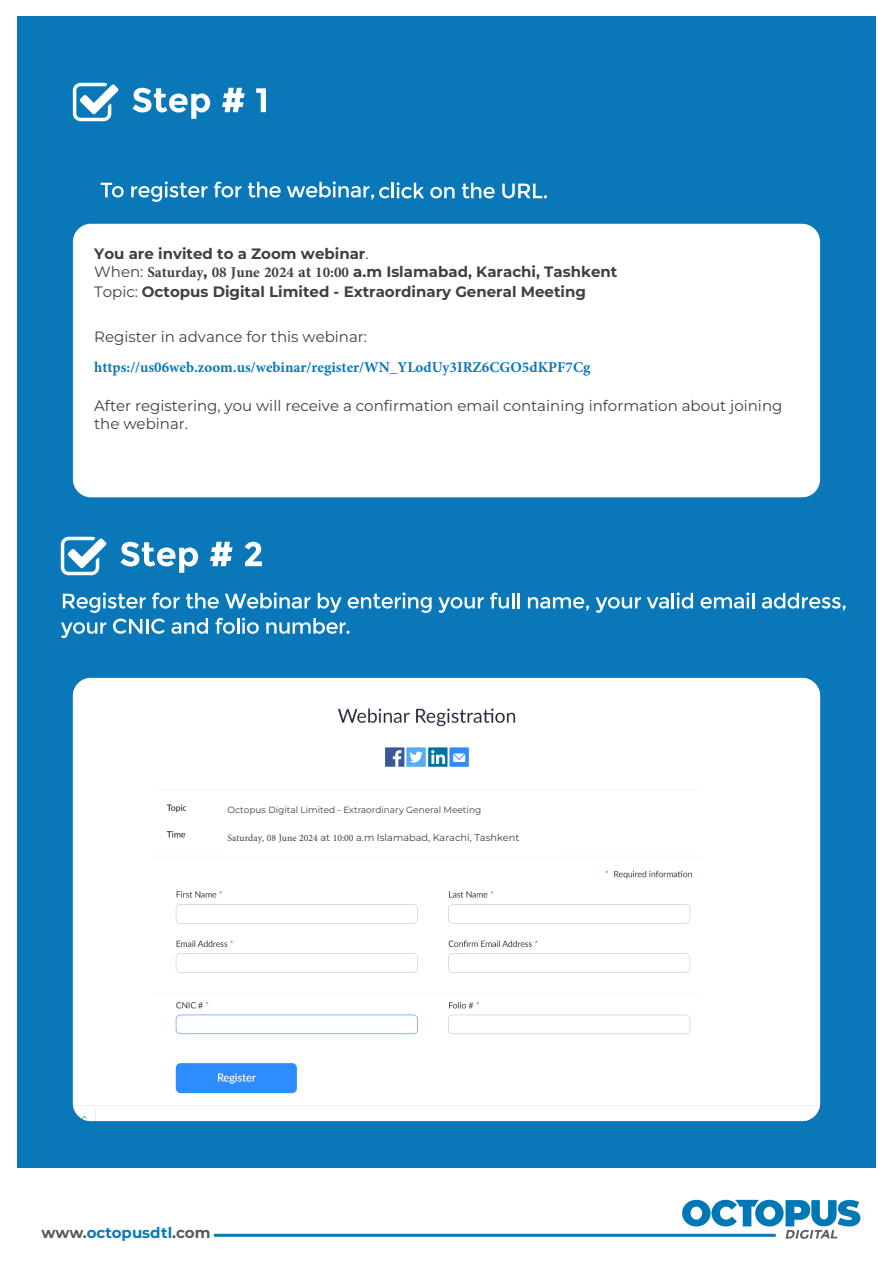
<style>
.page{position:relative;width:893px;height:1263px;background:#fff}
.page>*{position:absolute;margin:0;border:0;box-sizing:border-box;transform-origin:0 0}
.t1{font:700 15px/18px "Montserrat";color:#404041}
.t2{font:15px/18px "Montserrat";color:#404041}
.t3{font:700 15px "Minion Pro";color:#0a78b8}
.t4{font:700 15px "Montserrat";color:#0a78b8}
.t5{font:9.75px "Montserrat";color:#404041}
.t6{font:9px "Montserrat";color:#404041}
.s1{font-weight:400}
.s2{font-family:"Minion Pro"}
.s3{font-family:"Minion Pro";font-size:16.5px}
.s4{color:#58595b}
</style>
<div class="page">
<div style="left:17px;top:16px;width:858px;height:1152px;background:#0a78b8"></div>
<svg style="left:61px;top:537px;width:45px;height:38px"></svg>
<svg style="left:120px;top:542px;width:78px;height:31px"></svg>
<svg style="left:210px;top:542px;width:23px;height:24px"></svg>
<svg style="left:245px;top:542px;width:17px;height:24px"></svg>
<svg style="left:438px;top:597px;width:46px;height:16px"></svg>
<svg style="left:490px;top:592px;width:24px;height:17px"></svg>
<hr style="left:517px;top:593px;width:3px;height:15px;background:#fff">
<svg style="left:528px;top:597px;width:61px;height:14px"></svg>
<svg style="left:596px;top:597px;width:45px;height:16px"></svg>
<svg style="left:647px;top:592px;width:46px;height:17px"></svg>
<svg style="left:701px;top:592px;width:53px;height:17px"></svg>
<svg style="left:762px;top:593px;width:84px;height:18px"></svg>
<svg style="left:61px;top:592px;width:371px;height:46px"></svg>
<div style="left:73px;top:678px;width:747px;height:443px;background:#fff"></div>
<div style="left:453px;top:908px;width:161px;height:12px;background:#fff"></div>
<div style="left:178px;top:908px;width:161px;height:12px;background:#fff"></div>
<div style="left:453px;top:956px;width:161px;height:12px;background:#fff"></div>
<div style="left:178px;top:956px;width:161px;height:12px;background:#fff"></div>
<div style="left:178px;top:1018px;width:161px;height:12px;background:#fff"></div>
<svg style="left:73px;top:83px;width:45px;height:38px"></svg>
<svg style="left:133px;top:88px;width:77px;height:31px"></svg>
<svg style="left:222px;top:88px;width:23px;height:24px"></svg>
<svg style="left:256px;top:88px;width:10px;height:24px"></svg>
<svg style="left:101px;top:183px;width:23px;height:15px"></svg>
<svg style="left:131px;top:181px;width:76px;height:21px"></svg>
<svg style="left:214px;top:181px;width:27px;height:17px"></svg>
<svg style="left:248px;top:182px;width:33px;height:16px"></svg>
<svg style="left:287px;top:181px;width:137px;height:19px"></svg>
<svg style="left:430px;top:187px;width:25px;height:11px"></svg>
<svg style="left:462px;top:183px;width:33px;height:15px"></svg>
<svg style="left:502px;top:184px;width:45px;height:14px"></svg>
<div style="left:73px;top:224px;width:747px;height:273px;background:#fff;border-radius:18px"></div>
<div style="left:222px;top:799px;width:336px;height:57px;background:#fff"></div>
<hr style="left:214px;top:1234px;width:562px;height:3px;background:#0a78b8">
<svg style="left:682px;top:1199px;width:179px;height:40px"></svg>
<p class="t1" style="left:94px;top:244px;width:525px">You are invited to a Zoom webinar<span class="s1">.<br>When:</span> <span class="s2">Saturday</span>, <span class="s2">08 June 2024</span> <span class="s3">at</span> <span class="s2">10:00</span> a.m Islamabad, Karachi, Tashkent</p>
<p class="t1" style="left:94px;top:282px;width:493px"><span class="s1">Topic:</span> Octopus Digital Limited - Extraordinary General Meeting</p>
<p class="t2" style="left:94px;top:327px;width:274px">Register in advance for this webinar:</p>
<p class="t3" style="left:94px;top:356px;width:498px">https://us06web.zoom.us/webinar/register/WN_YLodUy3IRZ6CGO5dKPF7Cg</p>
<p class="t2" style="left:94px;top:396px;width:690px">After registering, you will receive a confirmation email containing information about joining the webinar.</p>
<p class="t6" style="left:228px;top:804px;width:255px">Octopus Digital Limited - Extraordinary General Meeting</p>
<p class="t5" style="left:228px;top:831px;width:293px"><span class="s2">Saturday</span>, <span class="s2">08 June 2024</span> at <span class="s2">10:00</span> a.m Islamabad, Karachi, Tashkent</p>
<p class="t4" style="left:42px;top:1223px;width:170px"><span class="s4">www.</span>octopusdtl<span class="s4">.com</span></p>
</div>
